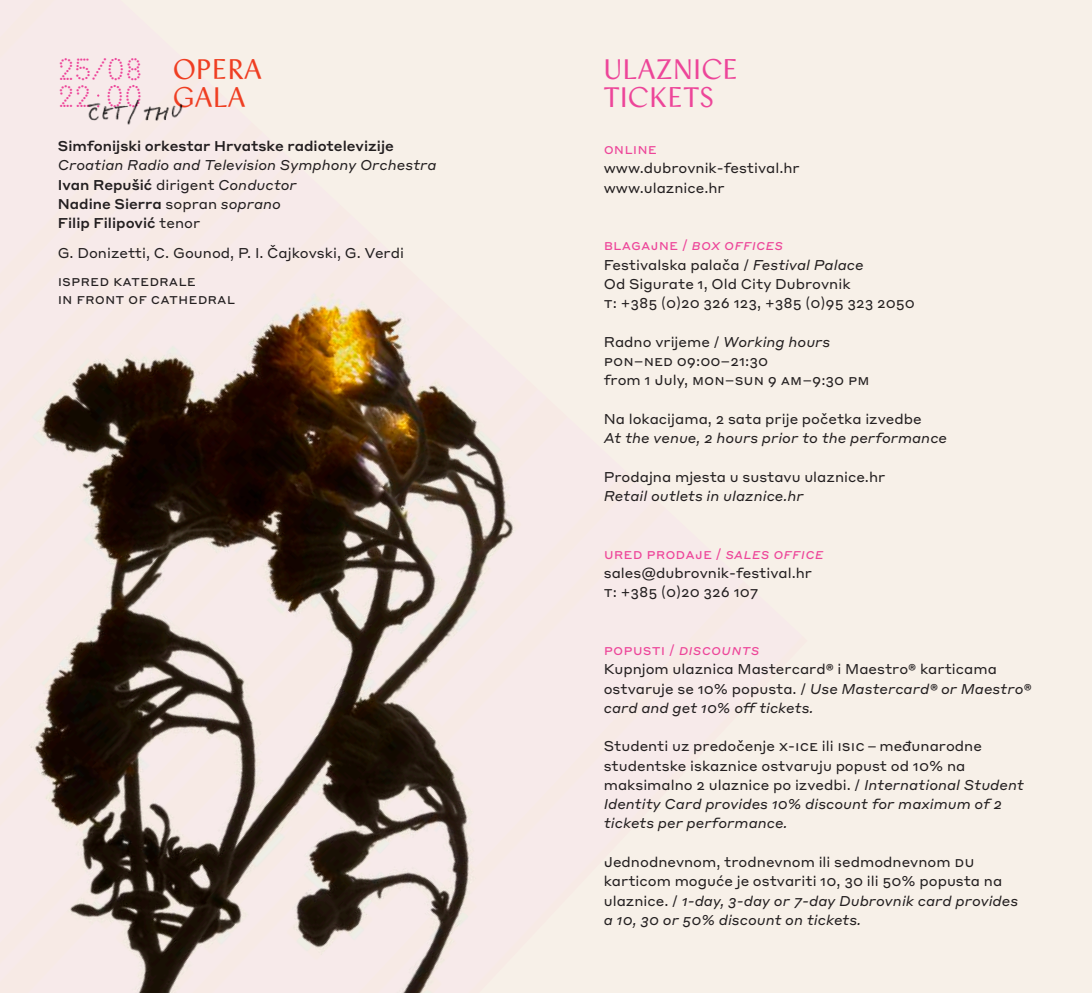
<style>
.page{position:relative;width:1092px;height:993px;background:#fff}
.page>*{position:absolute;margin:0;border:0;box-sizing:border-box;transform-origin:0 0}
.t1{font:700 31.15px/27.5px "Beretta Sans Trial";color:#ed4599}
.t2{font:500 28px/28px "HW Atlantic";letter-spacing:.02em;color:#ed4599}
.t3{font:500 28px/28px "HW Atlantic";letter-spacing:.02em;color:#ef3e22}
.t4{font:14px/19.2px "Styrene A";color:#231f20}
.t5{font:italic 14px/19.2px "Styrene A";color:#231f20}
.t6{font:500 14px "Styrene A";color:#231f20}
.t7{font:14px "Styrene A";color:#ed4599}
.s1{font-weight:500;font-style:normal}
.s2{font-style:normal}
.s3{color:#ed4599}
.s4{font-style:italic;color:#ed4599}
.s5{font-style:italic}
</style>
<div class="page">
<div style="left:0;top:0;width:1091px;height:992px;background:#f7f0e8"></div>
<img style="left:31px;top:95px;width:482px;height:897px">
<img style="left:83px;top:97px;width:137px;height:40px">
<h1 class="t1" style="left:58px;top:55px;width:87px">25/08<br>22 00</h1>
<h2 class="t3" style="left:173px;top:54px;width:90px">OPERA<br>GALA</h2>
<h2 class="t2" style="left:603px;top:54px;width:136px">ULAZNICE<br>TICKETS</h2>
<p class="t7" style="left:603px;top:137px;width:55px">Online</p>
<p class="t4" style="left:603px;top:157px;width:197px">www.dubrovnik-festival.hr www.ulaznice.hr</p>
<p class="t6" style="left:58px;top:134px;width:337px">Simfonijski orkestar Hrvatske radiotelevizije</p>
<p class="t5" style="left:58px;top:154px;width:380px">Croatian Radio and Television Symphony Orchestra <span class="s1">Ivan Repušić</span> <span class="s2">dirigent</span> Conductor<br><span class="s1">Nadine Sierra</span> <span class="s2">sopran</span> soprano<br><span class="s1">Filip Filipović</span> <span class="s2">tenor</span></p>
<p class="t4" style="left:58px;top:238px;width:348px;line-height:28px">G. Donizetti, C. Gounod, P. I. Čajkovski, G. Verdi ispred katedrale</p>
<p class="t4" style="left:58px;top:287px;width:179px">in front of cathedral</p>
<p class="t4" style="left:603px;top:234px;width:313px"><span class="s3">B lagajne /</span> <span class="s4">Box offices<br></span>Festivalska palača / <span class="s5">Festival Palace<br></span>Od Sigurate 1, Old City Dubrovnik<br>T: +385 (0)20 326 123, +385 (0)95 323 2050</p>
<p class="t4" style="left:603px;top:331px;width:267px">Radno vrijeme / <span class="s5">Working hours </span>pon–ned 09:00–21:30<br>from 1 July, Mon–Sun 9 am–9:30 pm</p>
<p class="t4" style="left:603px;top:408px;width:319px">Na lokacijama, 2 sata prije početka izvedbe</p>
<p class="t5" style="left:603px;top:427px;width:345px">At the venue, 2 hours prior to the performance</p>
<p class="t4" style="left:603px;top:465px;width:283px">Prodajna mjesta u sustavu ulaznice.hr</p>
<p class="t5" style="left:603px;top:485px;width:201px">Retail outlets in ulaznice.hr</p>
<p class="t4" style="left:603px;top:542px;width:221px"><span class="s3">Ur ed prodaje /</span> <span class="s4">Sales Office </span>sales@dubrovnik-festival.hr<br>T: +385 (0)20 326 107</p>
<p class="t4" style="left:603px;top:639px;width:429px"><span class="s3">Popusti /</span> <span class="s4">Discounts<br></span>Kupnjom ulaznica Mastercard® i Maestro® karticama ostvaruje se 10% popusta. / <span class="s5">Use Mastercard® or Maestro® card and get 10% off tickets.</span></p>
<p class="t4" style="left:603px;top:735px;width:200px">Studenti uz predočenje X-ICE</p>
<p class="t4" style="left:821px;top:735px;width:23px">ili ISIC</p>
<p class="t5" style="left:603px;top:735px;width:421px;text-indent:263px"><span class="s2">– međunarodne studentske iskaznice ostvaruju popust od 10% na maksimalno 2 ulaznice po izvedbi. /</span> International Student Identity Card provides 10% discount for maximum of 2 tickets per performance.</p>
<p class="t4" style="left:603px;top:850px;width:416px">Jednodnevnom, trodnevnom ili sedmodnevnom DU karticom moguće je ostvariti 10, 30 ili 50% popusta na ulaznice. / <span class="s5">1-day, 3-day or 7-day Dubrovnik card provides a 10, 30 or 50% discount on tickets.</span></p>
</div>
